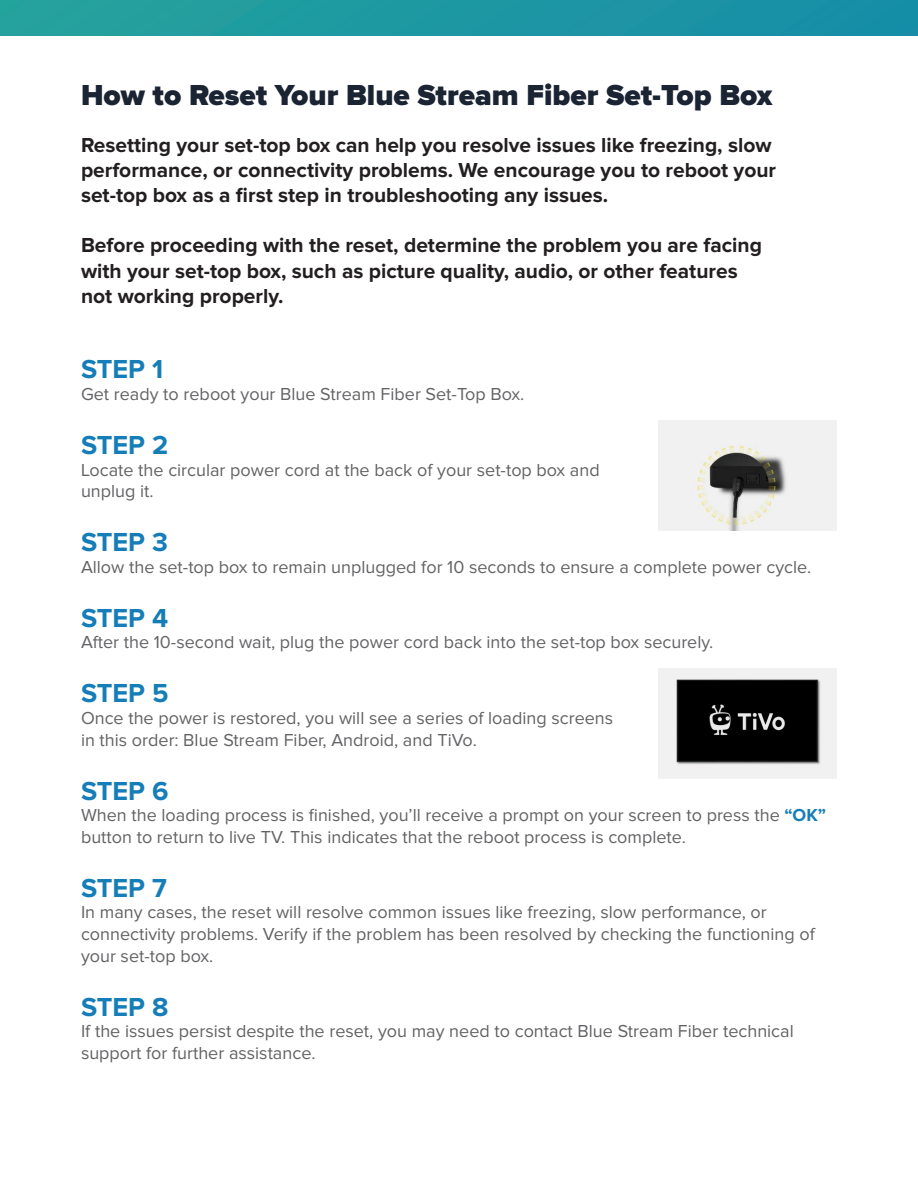
<style>
.page{position:relative;width:918px;height:1188px;background:#fff}
.page>*{position:absolute;margin:0;border:0;box-sizing:border-box;transform-origin:0 0}
.t1{font:900 30px "Proxima Nova";color:#1b2433}
.t2{font:700 27px "Proxima Nova";color:#157db7}
.t3{font:700 21px/25.2px "Proxima Nova";color:#231f20}
.t4{font:18px/21.6px "Proxima Nova";color:#636366}
.s1{font-weight:700;color:#157db7}
</style>
<div class="page">
<div style="left:0;top:0;width:918px;height:36px;background:#1d97a2"></div>
<img style="left:659px;top:420px;width:178px;height:110px">
<img style="left:659px;top:669px;width:178px;height:110px">
<h1 class="t1" style="left:81px;top:82px;width:693px">How to Reset Your Blue Stream Fiber Set-Top Box</h1>
<p class="t3" style="left:81px;top:133px;width:697px">Resetting your set-top box can help you resolve issues like freezing, slow performance, or connectivity problems. We encourage you to reboot your set-top box as a first step in troubleshooting any issues.</p>
<p class="t3" style="left:81px;top:234px;width:683px">Before proceeding with the reset, determine the problem you are facing with your set-top box, such as picture quality, audio, or other features not working properly.</p>
<h2 class="t2" style="left:81px;top:358px;width:84px">STEP 1</h2>
<p class="t4" style="left:81px;top:384px;width:445px">Get ready to reboot your Blue Stream Fiber Set-Top Box.</p>
<h2 class="t2" style="left:81px;top:434px;width:89px">STEP 2</h2>
<p class="t4" style="left:81px;top:460px;width:520px">Locate the circular power cord at the back of your set-top box and unplug it.</p>
<h2 class="t2" style="left:81px;top:531px;width:88px">STEP 3</h2>
<p class="t4" style="left:81px;top:557px;width:732px">Allow the set-top box to remain unplugged for 10 seconds to ensure a complete power cycle.</p>
<h2 class="t2" style="left:81px;top:606px;width:89px">STEP 4</h2>
<p class="t4" style="left:81px;top:632px;width:634px">After the 10-second wait, plug the power cord back into the set-top box securely.</p>
<h2 class="t2" style="left:81px;top:682px;width:89px">STEP 5</h2>
<p class="t4" style="left:81px;top:708px;width:534px">Once the power is restored, you will see a series of loading screens in this order: Blue Stream Fiber, Android, and TiVo.</p>
<h2 class="t2" style="left:81px;top:779px;width:89px">STEP 6</h2>
<p class="t4" style="left:81px;top:805px;width:747px">When the loading process is finished, you’ll receive a prompt on your screen to press the <span class="s1">“OK” </span>button to return to live TV. This indicates that the reboot process is complete.</p>
<h2 class="t2" style="left:81px;top:876px;width:87px">STEP 7</h2>
<p class="t4" style="left:81px;top:902px;width:735px">In many cases, the reset will resolve common issues like freezing, slow performance, or connectivity problems. Verify if the problem has been resolved by checking the functioning of your set-top box.</p>
<h2 class="t2" style="left:81px;top:995px;width:89px">STEP 8</h2>
<p class="t4" style="left:81px;top:1021px;width:714px">If the issues persist despite the reset, you may need to contact Blue Stream Fiber technical support for further assistance.</p>
</div>
